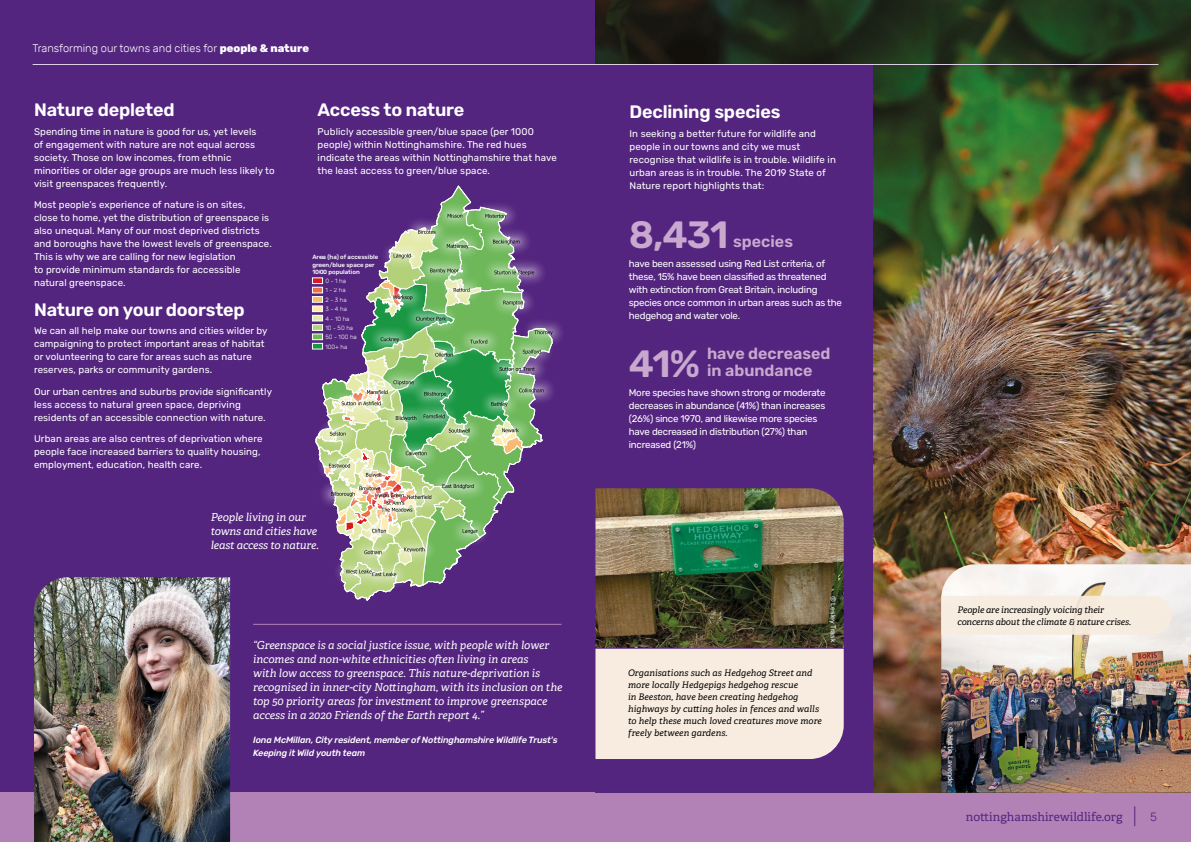
<style>
.page{position:relative;width:1191px;height:842px;background:#fff}
.page>*{position:absolute;margin:0;border:0;box-sizing:border-box;transform-origin:0 0}
.t1{font:600 38px "Rubik";color:#c8a8cf}
.t2{font:600 18px "Rubik";letter-spacing:-.01em;color:#fff}
.t3{font:600 16px/17px "Rubik";color:#c8a8cf}
.t4{font:12px "Adelle";color:#54257f}
.t5{font:italic 11px/14px "Adelle";color:#fff}
.t6{font:300 11px "Rubik";color:#fff}
.t7{font:9.7px/13px "Rubik";letter-spacing:.01em;color:#fff}
.t8{font:9.7px/13px "Rubik";letter-spacing:-.02em;color:#fff}
.t9{font:italic 9px/12px "Adelle";letter-spacing:.01em;color:#000}
.t10{font:italic 500 9px/13px "Rubik";letter-spacing:-.01em;color:#fff}
.t11{font:italic 9px/12px "Adelle";letter-spacing:-.01em;color:#000}
.t12{font:7px "Rubik";color:#fff}
.t13{font:500 6px/7.5px "Rubik";color:#fff}
.t14{font:300 6px/9.4px "Rubik";color:#fff}
.s1{font-weight:800}
.s2{font-weight:100;font-size:22px}
.s3{font-family:"Rubik";font-weight:300}
</style>
<div class="page">
<div style="left:0;top:0;width:595px;height:842px;background:#54257f"></div>
<div style="left:0;top:792px;width:1191px;height:50px;background:#b282b7"></div>
<img style="left:595px;top:0;width:596px;height:792px">
<div style="left:595px;top:64px;width:278px;height:728px;background:#54257f"></div>
<img style="left:941px;top:564px;width:250px;height:228px">
<hr style="left:33px;top:64px;width:1125px;height:1px;background:#decde6">
<div style="left:941px;top:596px;width:231px;height:39px;background:#f6ece0"></div>
<img style="left:34px;top:577px;width:196px;height:265px">
<svg style="left:316px;top:186px;width:237px;height:414px"></svg>
<hr style="left:253px;top:624px;width:308px;height:1px;background:#b282b7">
<img style="left:595px;top:488px;width:248px;height:160px">
<div style="left:595px;top:649px;width:248px;height:110px;background:#f7ecdf"></div>
<p class="t6" style="left:33px;top:42px;width:278px">Transforming our towns and cities for <span class="s1">people &amp; nature</span></p>
<h2 class="t2" style="left:34px;top:100px;width:142px">Nature depleted</h2>
<p class="t7" style="left:34px;top:125px;width:242px">Spending time in nature is good for us, yet levels<br>of engagement with nature are not equal across society. Those on low incomes, from ethnic minorities or older age groups are much less likely to visit greenspaces frequently.</p>
<p class="t7" style="left:34px;top:199px;width:239px">Most people’s experience of nature is on sites, close to home, yet the distribution of greenspace is also unequal. Many of our most deprived districts and boroughs have the lowest levels of greenspace.<br>This is why we are calling for new legislation<br>to provide minimum standards for accessible natural greenspace.</p>
<h2 class="t2" style="left:34px;top:299px;width:212px">Nature on your doorstep</h2>
<p class="t7" style="left:34px;top:325px;width:235px">We can all help make our towns and cities wilder by campaigning to protect important areas of habitat or volunteering to care for areas such as nature reserves, parks or community gardens.</p>
<p class="t7" style="left:34px;top:385px;width:239px">Our urban centres and suburbs provide significantly less access to natural green space, depriving residents of an accessible connection with nature.</p>
<p class="t7" style="left:34px;top:433px;width:230px">Urban areas are also centres of deprivation where people face increased barriers to quality housing, employment, education, health care.</p>
<h2 class="t2" style="left:317px;top:100px;width:148px">Access to nature</h2>
<p class="t7" style="left:317px;top:125px;width:241px">Publicly accessible green/blue space (per 1000 people) within Nottinghamshire. The red hues indicate the areas within Nottinghamshire that have the least access to green/blue space.</p>
<p class="t13" style="left:312px;top:254px;width:67px">Area (ha) of accessible green/blue space per<br>1000 population</p>
<p class="t14" style="left:325px;top:276px;width:33px">0 - 1 ha<br>1 - 2 ha<br>2 - 3 ha<br>3 - 4 ha<br>4 - 10 ha<br>10 - 50 ha<br>50 - 100 ha<br>100+ ha</p>
<p class="t5" style="left:211px;top:509px;width:110px">People living in our towns and cities have least access to nature.</p>
<p class="t5" style="left:253px;top:637px;width:311px">“Greenspace is a social justice issue, with people with lower incomes and non-white ethnicities often living in areas<br>with low access to greenspace. This nature-deprivation is recognised in inner-city Nottingham, with its inclusion on the top 50 priority areas for investment to improve greenspace access in a 2020 Friends of the Earth report 4.”</p>
<p class="t10" style="left:253px;top:734px;width:306px">Iona McMillan, City resident, member of Nottinghamshire Wildlife Trust's<br>Keeping it Wild youth team</p>
<h2 class="t2" style="left:629px;top:102px;width:152px">Declining species</h2>
<p class="t7" style="left:629px;top:127px;width:208px">In seeking a better future for wildlife and people in our towns and city we must recognise that wildlife is in trouble. Wildlife in urban areas is in trouble. The 2019 State of Nature report highlights that:</p>
<h1 class="t1" style="left:629px;top:214px;width:101px">8,431</h1>
<p class="t8" style="left:629px;top:257px;width:215px">have been assessed using Red List criteria, of these, 15% have been classified as threatened with extinction from Great Britain, including species once common in urban areas such as the hedgehog and water vole.</p>
<h3 class="t3" style="left:733px;top:234px;width:61px">species</h3>
<h3 class="t3" style="left:707px;top:346px;width:125px">have decreased in abundance</h3>
<h1 class="t1" style="left:629px;top:343px;width:73px">41%</h1>
<p class="t8" style="left:629px;top:386px;width:198px">More species have shown strong or moderate decreases in abundance (41%) than increases (26%) since 1970, and likewise more species have decreased in distribution (27%) than increased (21%)</p>
<p class="t12" style="left:837px;top:596px;width:48px;rotate:90deg">© Lesley Trask</p>
<p class="t9" style="left:628px;top:667px;width:195px">Organisations such as Hedgehog Street and more locally Hedgepigs hedgehog rescue<br>in Beeston, have been creating hedgehog highways by cutting holes in fences and walls to help these much loved creatures move more freely between gardens.</p>
<p class="t11" style="left:957px;top:603px;width:175px">People are increasingly voicing their concerns about the climate &amp; nature crises.</p>
<p class="t12" style="left:954px;top:727px;width:61px;rotate:90deg">© Hattie Lavender</p>
<p class="t4" style="left:965px;top:809px;width:193px">nottinghamshirewildlife.org <span class="s2">|</span> <span class="s3">5</span></p>
</div>
